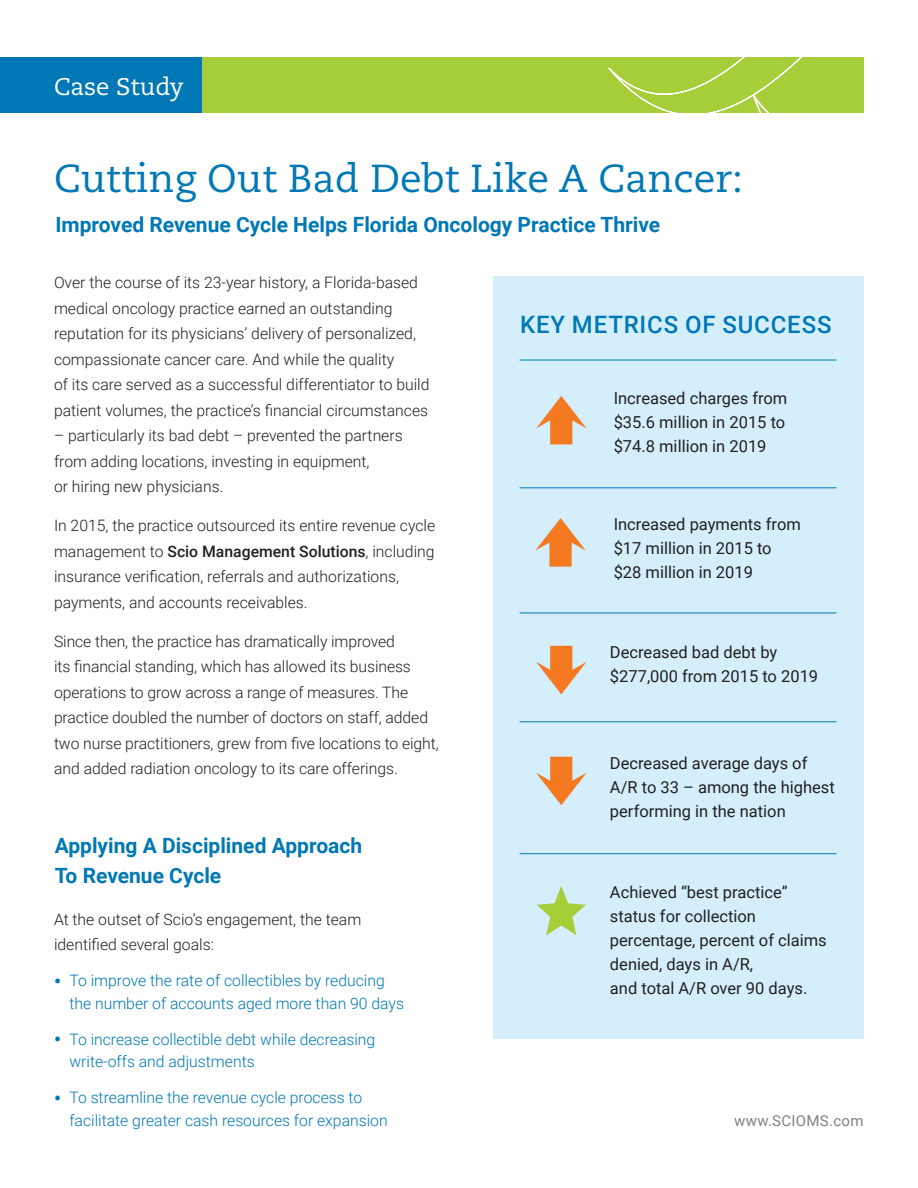
<style>
.page{position:relative;width:918px;height:1188px;background:#fff}
.page>*{position:absolute;margin:0;border:0;box-sizing:border-box;transform-origin:0 0}
.t1{font:39px "Caecilia";color:#0078b6}
.t2{font:500 24px "Roboto";letter-spacing:.035em;color:#0078b6}
.t3{font:24px "Caecilia";color:#fff}
.t4{font:700 21px/30px "Roboto";color:#0078b6}
.t5{font:16.5px/24px "Roboto";color:#231f20}
.t6{font:300 15.75px/25.5px "Roboto";color:#231f20}
.t7{font:300 15.75px/22.5px "Roboto";color:#0078b6}
.t8{font:15px "Roboto";letter-spacing:.02em;color:#808285}
.s1{font-weight:500}
.s2{font-weight:700;font-size:19.5px}
</style>
<div class="page">
<div style="left:493px;top:276px;width:371px;height:762px;background:#d4effb"></div>
<hr style="left:520px;top:360px;width:316px;height:1px;background:#0078b6">
<hr style="left:520px;top:487px;width:316px;height:1px;background:#0078b6">
<hr style="left:520px;top:613px;width:316px;height:1px;background:#0078b6">
<hr style="left:520px;top:721px;width:316px;height:1px;background:#0078b6">
<hr style="left:520px;top:853px;width:316px;height:1px;background:#0078b6">
<div style="left:42px;top:57px;width:822px;height:56px;background:#a6ce39"></div>
<svg style="left:608px;top:57px;width:194px;height:56px"></svg>
<div style="left:0;top:57px;width:202px;height:56px;background:#0078b6"></div>
<svg style="left:536px;top:396px;width:51px;height:48px"></svg>
<svg style="left:535px;top:518px;width:51px;height:49px"></svg>
<svg style="left:536px;top:646px;width:51px;height:48px"></svg>
<svg style="left:536px;top:757px;width:51px;height:48px"></svg>
<svg style="left:537px;top:886px;width:49px;height:49px"></svg>
<h2 class="t3" style="left:54px;top:72px;width:131px">Case Study</h2>
<h1 class="t1" style="left:54px;top:156px;width:690px">Cutting Out Bad Debt Like A Cancer:</h1>
<h3 class="t4" style="left:55px;top:209px;width:606px">Improved Revenue Cycle Helps Florida Oncology Practice Thrive</h3>
<p class="t6" style="left:54px;top:269px;width:377px">Over the course of its 23-year history, a Florida-based medical oncology practice earned an outstanding reputation for its physicians’ delivery of personalized, compassionate cancer care. And while the quality<br>of its care served as a successful differentiator to build patient volumes, the practice’s financial circumstances</p>
<p class="t6" style="left:54px;top:422px;width:350px">– particularly its bad debt – prevented the partners from adding locations, investing in equipment,<br>or hiring new physicians.</p>
<p class="t6" style="left:54px;top:512px;width:383px">In 2015, the practice outsourced its entire revenue cycle management to <span class="s1">Scio Management Solutions</span>, including insurance verification, referrals and authorizations, payments, and accounts receivables.</p>
<p class="t6" style="left:54px;top:628px;width:386px">Since then, the practice has dramatically improved<br>its financial standing, which has allowed its business operations to grow across a range of measures. The practice doubled the number of doctors on staff, added two nurse practitioners, grew from five locations to eight, and added radiation oncology to its care offerings.</p>
<h3 class="t4" style="left:55px;top:830px;width:309px">Applying A Disciplined Approach<br>To Revenue Cycle</h3>
<p class="t6" style="left:54px;top:906px;width:309px">At the outset of Scio’s engagement, the team identified several goals:</p>
<p class="t7" style="left:69px;top:969px;width:336px;text-indent:-15px"><span class="s2">•</span> To improve the rate of collectibles by reducing the number of accounts aged more than 90 days</p>
<p class="t7" style="left:69px;top:1027px;width:307px;text-indent:-15px"><span class="s2">•</span> To increase collectible debt while decreasing write-offs and adjustments</p>
<p class="t7" style="left:69px;top:1086px;width:320px;text-indent:-15px"><span class="s2">•</span> To streamline the revenue cycle process to facilitate greater cash resources for expansion</p>
<h2 class="t2" style="left:520px;top:307px;width:313px">KEY METRICS OF SUCCESS</h2>
<p class="t5" style="left:614px;top:386px;width:175px">Increased charges from $35.6 million in 2015 to $74.8 million in 2019</p>
<p class="t5" style="left:614px;top:512px;width:189px">Increased payments from $17 million in 2015 to $28 million in 2019</p>
<p class="t5" style="left:610px;top:640px;width:210px">Decreased bad debt by $277,000 from 2015 to 2019</p>
<p class="t5" style="left:610px;top:751px;width:226px">Decreased average days of<br>A/R to 33 – among the highest performing in the nation</p>
<p class="t5" style="left:610px;top:880px;width:218px">Achieved “best practice” status for collection percentage, percent of claims denied, days in A/R,<br>and total A/R over 90 days.</p>
<p class="t8" style="left:734px;top:1110px;width:131px">www.SCIOMS.com</p>
</div>
